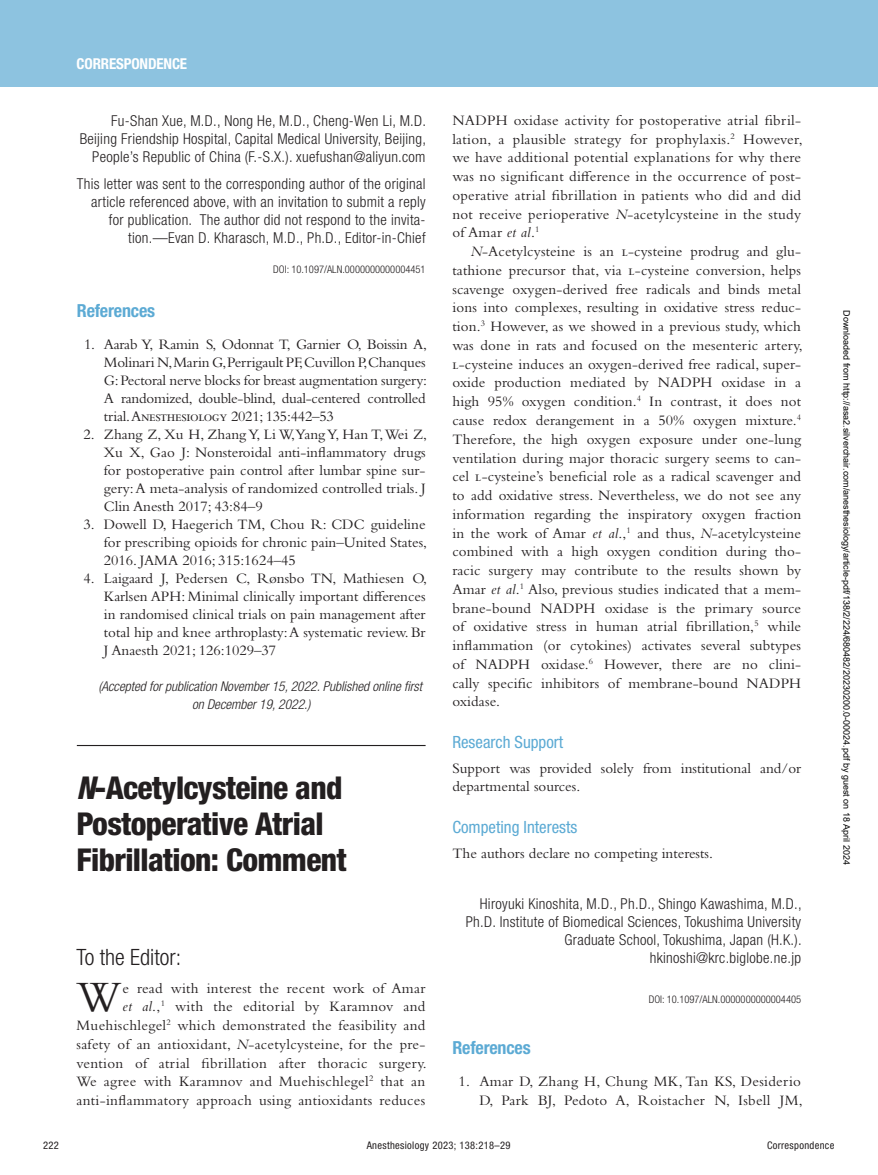
<style>
.page{position:relative;width:878px;height:1175px;background:#fff}
.page>*{position:absolute;margin:0;border:0;box-sizing:border-box;transform-origin:0 0}
.t1{font:45.15px "Bembo Std";color:#231f20}
.t2{font:800 condensed 31.5px/36px "Helvetica Neue LT Std";letter-spacing:-.02em;color:#231f20}
.t3{font:300 condensed 22.5px "Helvetica Neue LT Std";color:#231f20}
.t4{font:700 condensed 18px "Helvetica Neue LT Std";letter-spacing:-.01em;color:#5caad4}
.t5{font:condensed 16.8px "Helvetica Neue LT Std";color:#5caad4}
.t6{font:15px/18.8px "Bembo Std";letter-spacing:.01em;color:#231f20;text-align:justify}
.t7{font:300 condensed 15px/18px "Helvetica Neue LT Std";letter-spacing:.02em;color:#231f20;text-align:right}
.t8{font:700 condensed 15px "Helvetica Neue LT Std";letter-spacing:-.01em;color:#fff}
.t9{font:italic 300 condensed 13.5px/18px "Helvetica Neue LT Std";color:#231f20}
.t10{font:300 condensed 10.5px "Helvetica Neue LT Std";color:#231f20}
.t11{font:condensed 10.5px "Helvetica Neue LT Std";letter-spacing:.03em;color:#231f20}
.t12{font:9px "Arial";color:#000}
.s1{font-style:italic}
</style>
<div class="page">
<div style="left:0;top:0;width:878px;height:86px;background:#8dc3e0"></div>
<hr style="left:77px;top:745px;width:348px;height:1px;background:#231f20">
<p class="t8" style="left:77px;top:54px;width:112px">CORRESPONDENCE</p>
<p class="t7" style="left:80px;top:111px;width:348px">Fu-Shan Xue, M.D., Nong He, M.D., Cheng-Wen Li, M.D.<br>Beijing Friendship Hospital, Capital Medical University, Beijing,<br>People’s Republic of China (F.-S.X.). xuefushan@aliyun.com</p>
<p class="t7" style="left:77px;top:174px;width:350px">This letter was sent to the corresponding author of the original article referenced above, with an invitation to submit a reply for publication. The author did not respond to the invita&shy;tion.—Evan D. Kharasch, M.D., Ph.D., Editor-in-Chief</p>
<p class="t10" style="left:273px;top:263px;width:154px">DOI: 10.1097/ALN.0000000000004451</p>
<p class="t4" style="left:77px;top:299px;width:80px">References</p>
<p class="t6" style="left:104px;top:335px;width:325px;line-height:18px;text-indent:-20px">1. Aarab Y, Ramin S, Odonnat T, Garnier O, Boissin A, Molinari N, Marin G, Perrigault PF, Cuvillon P, Chanques G: Pectoral nerve blocks for breast augmentation surgery:<br>A randomized, double-blind, dual-centered controlled trial. Anesthesiology 2021; 135:442–53</p>
<p class="t6" style="left:104px;top:425px;width:325px;line-height:18px;text-indent:-20px">2. Zhang Z, Xu H, Zhang Y, Li W,Yang Y, Han T, Wei Z, Xu X, Gao J: Nonsteroidal anti-inflammatory drugs for postoperative pain control after lumbar spine sur&shy;gery: A meta-analysis of randomized controlled trials. J Clin Anesth 2017; 43:84–9</p>
<p class="t6" style="left:104px;top:515px;width:325px;line-height:18px;text-indent:-20px">3. Dowell D, Haegerich TM, Chou R: CDC guideline for prescribing opioids for chronic pain–United States, 2016. JAMA 2016; 315:1624–45</p>
<p class="t6" style="left:104px;top:569px;width:325px;line-height:18px;text-indent:-20px">4. Laigaard J, Pedersen C, Rønsbo TN, Mathiesen O, Karlsen APH: Minimal clinically important differences in randomised clinical trials on pain management after total hip and knee arthroplasty: A systematic review. Br J Anaesth 2021; 126:1029–37</p>
<p class="t9" style="left:192px;top:677px;width:231px;text-indent:-94px">(Accepted for publication November 15, 2022. Published online first on December 19, 2022.)</p>
<h2 class="t2" style="left:77px;top:769px;width:271px"><span class="s1">N</span>-Acetylcysteine and<br>Postoperative Atrial<br>Fibrillation: Comment</h2>
<h3 class="t3" style="left:77px;top:944px;width:106px">To the Editor:</h3>
<h1 class="t1" style="left:76px;top:971px;width:47px">W</h1>
<p class="t6" style="left:77px;top:978px;width:352px;text-align:right">e read with interest the recent work of Amar<br><span class="s1">et al</span>.,<sup>1</sup> with the editorial by Karamnov and Muehischlegel<sup>2</sup> which demonstrated the feasibility and safety of an antioxidant, <span class="s1">N</span>-acetylcysteine, for the pre&shy;vention of atrial fibrillation after thoracic surgery.<br>We agree with Karamnov and Muehischlegel<sup>2</sup> that an anti-inflammatory approach using antioxidants reduces</p>
<p class="t6" style="left:452px;top:110px;width:352px">NADPH oxidase activity for postoperative atrial fibril&shy;lation, a plausible strategy for prophylaxis.<sup>2</sup> However, we have additional potential explanations for why there was no significant difference in the occurrence of post&shy;operative atrial fibrillation in patients who did and did not receive perioperative <span class="s1">N</span>-acetylcysteine in the study of Amar <span class="s1">et al</span>.<sup>1</sup></p>
<p class="t6" style="left:452px;top:242px;width:352px;text-indent:18px"><span class="s1">N</span>-Acetylcysteine is an l-cysteine prodrug and glu&shy;tathione precursor that, via l-cysteine conversion, helps scavenge oxygen-derived free radicals and binds metal ions into complexes, resulting in oxidative stress reduc&shy;tion.<sup>3</sup> However, as we showed in a previous study, which was done in rats and focused on the mesenteric artery, l-cysteine induces an oxygen-derived free radical, super&shy;oxide production mediated by NADPH oxidase in a high 95% oxygen condition.<sup>4</sup> In contrast, it does not cause redox derangement in a 50% oxygen mixture.<sup>4<br></sup>Therefore, the high oxygen exposure under one-lung ventilation during major thoracic surgery seems to can&shy;cel l-cysteine’s beneficial role as a radical scavenger and to add oxidative stress. Nevertheless, we do not see any information regarding the inspiratory oxygen fraction in the work of Amar <span class="s1">et al</span>.,<sup>1</sup> and thus, <span class="s1">N</span>-acetylcysteine combined with a high oxygen condition during tho&shy;racic surgery may contribute to the results shown by Amar <span class="s1">et al</span>.<sup>1</sup> Also, previous studies indicated that a mem&shy;brane-bound NADPH oxidase is the primary source of oxidative stress in human atrial fibrillation,<sup>5</sup> while inflammation (or cytokines) activates several subtypes of NADPH oxidase.<sup>6</sup> However, there are no clini&shy;cally specific inhibitors of membrane-bound NADPH oxidase.</p>
<p class="t5" style="left:452px;top:732px;width:112px">Research Support</p>
<p class="t6" style="left:452px;top:759px;width:350px;line-height:18px">Support was provided solely from institutional and/or departmental sources.</p>
<p class="t5" style="left:452px;top:817px;width:126px">Competing Interests</p>
<p class="t6" style="left:452px;top:843px;width:262px">The authors declare no competing interests.</p>
<p class="t7" style="left:466px;top:894px;width:337px">Hiroyuki Kinoshita, M.D., Ph.D., Shingo Kawashima, M.D., Ph.D. Institute of Biomedical Sciences, Tokushima University Graduate School, Tokushima, Japan (H.K.). hkinoshi@krc.biglobe.ne.jp</p>
<p class="t10" style="left:648px;top:993px;width:154px">DOI: 10.1097/ALN.0000000000004405</p>
<p class="t4" style="left:452px;top:1036px;width:80px">References</p>
<p class="t6" style="left:458px;top:1072px;width:345px;text-align:right">1. Amar D, Zhang H, Chung MK, Tan KS, Desiderio<br>D, Park BJ, Pedoto A, Roistacher N, Isbell JM,</p>
<p class="t12" style="left:850px;top:310px;width:556px;rotate:90deg">Downloaded from http://asa2.silverchair.com/anesthesiology/article-pdf/138/2/224/680482/20230200.0-00024.pdf by guest on 18 April 2024</p>
<p class="t11" style="left:43px;top:1139px;width:17px">222</p>
<p class="t11" style="left:367px;top:1139px;width:145px">Anesthesiology 2023; 138:218–29</p>
<p class="t11" style="left:767px;top:1139px;width:69px">Correspondence</p>
</div>
